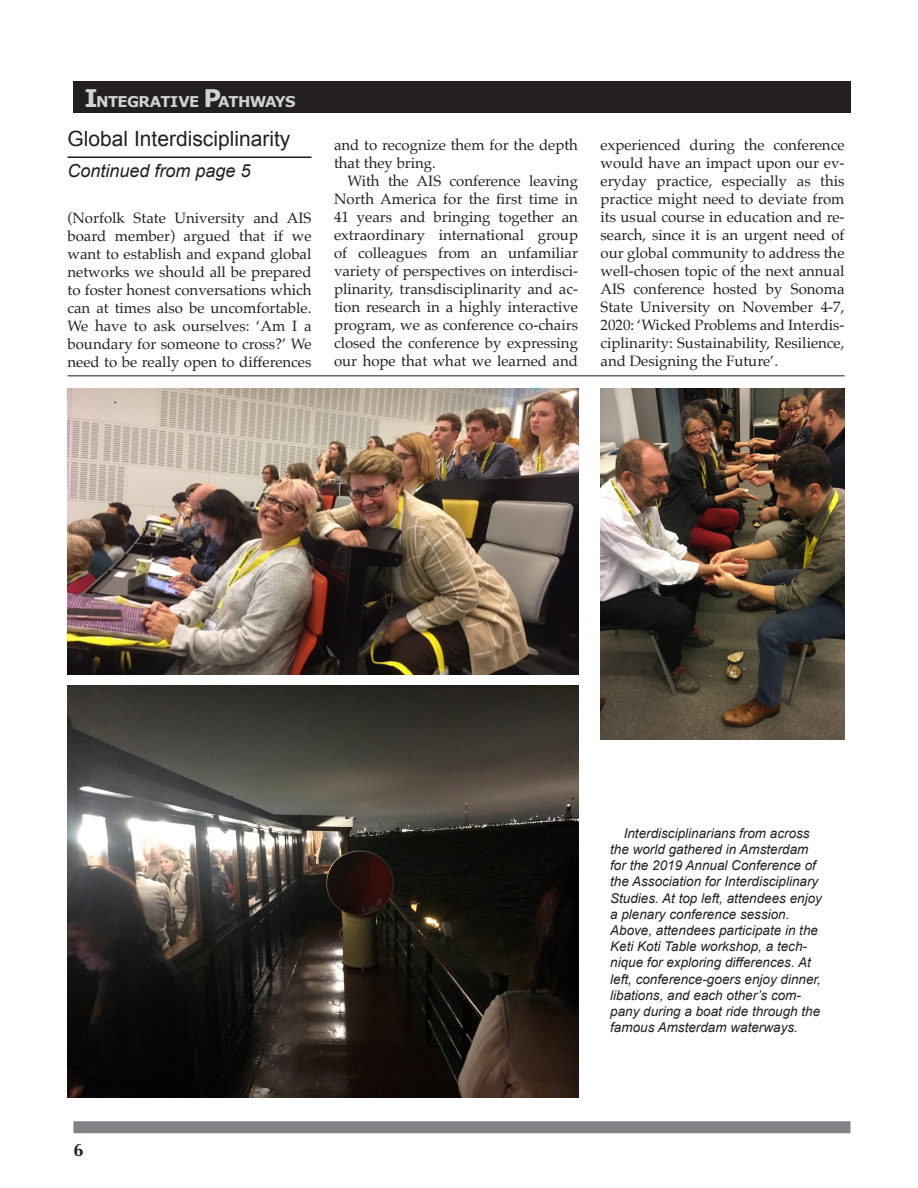
<style>
.page{position:relative;width:918px;height:1188px;background:#fff}
.page>*{position:absolute;margin:0;border:0;box-sizing:border-box;transform-origin:0 0}
.t1{font:21px "Arial";color:#231f20}
.t2{font:italic 18px "Arial";color:#231f20}
.t3{font:700 18px "Optima";color:#231f20}
.t4{font:15px/18px "Palatino";color:#231f20;text-align:justify}
.t5{font:700 14.85px "Verdana";letter-spacing:-.045em;color:#d1d2d4}
.t6{font:italic 13.5px/16.2px "Arial";color:#231f20}
.s1{font-size:24.3px}
</style>
<div class="page">
<div style="left:73px;top:1121px;width:777px;height:12px;background:#808285"></div>
<div style="left:73px;top:81px;width:777px;height:32px;background:#231f20"></div>
<hr style="left:68px;top:156px;width:244px;height:2px;background:#231f20">
<hr style="left:68px;top:376px;width:777px;height:1px;background:#231f20">
<img style="left:68px;top:686px;width:510px;height:412px">
<img style="left:68px;top:389px;width:510px;height:286px">
<img style="left:601px;top:389px;width:244px;height:351px">
<p class="t5" style="left:85px;top:92px;width:212px"><span class="s1">I</span>NTEGRATIVE <span class="s1">P</span>ATHWAYS</p>
<p class="t1" style="left:68px;top:125px;width:224px">Global Interdisciplinarity</p>
<p class="t2" style="left:68px;top:159px;width:185px">Continued from page 5</p>
<p class="t4" style="left:68px;top:209px;width:246px">(Norfolk State University and AIS board member) argued that if we want to establish and expand global networks we should all be prepared to foster honest conversations which can at times also be uncomfortable.<br>We have to ask ourselves: ‘Am I a boundary for someone to cross?’ We need to be really open to differences</p>
<p class="t4" style="left:334px;top:135px;width:246px">and to recognize them for the depth that they bring.</p>
<p class="t4" style="left:334px;top:171px;width:246px;text-indent:14px">With the AIS conference leaving North America for the first time in 41 years and bringing together an extraordinary international group of colleagues from an unfamiliar variety of perspectives on interdisci&shy;plinarity, transdisciplinarity and ac&shy;tion research in a highly interactive program, we as conference co-chairs closed the conference by expressing our hope that what we learned and</p>
<p class="t4" style="left:601px;top:135px;width:246px">experienced during the conference would have an impact upon our ev&shy;eryday practice, especially as this practice might need to deviate from its usual course in education and re&shy;search, since it is an urgent need of our global community to address the well-chosen topic of the next annual AIS conference hosted by Sonoma State University on November 4-7, 2020: ‘Wicked Problems and Interdis&shy;ciplinarity: Sustainability, Resilience, and Designing the Future’.</p>
<p class="t3" style="left:73px;top:1140px;width:12px">6</p>
<p class="t6" style="left:610px;top:825px;width:213px;text-indent:14px">Interdisciplinarians from across the world gathered in Amsterdam for the 2019 Annual Conference of the Association for Interdisciplinary Studies. At top left, attendees enjoy a plenary conference session.<br>Above, attendees participate in the Keti Koti Table workshop, a tech&shy;nique for exploring differences. At left, conference-goers enjoy dinner, libations, and each other’s com&shy;pany during a boat ride through the famous Amsterdam waterways.</p>
</div>
